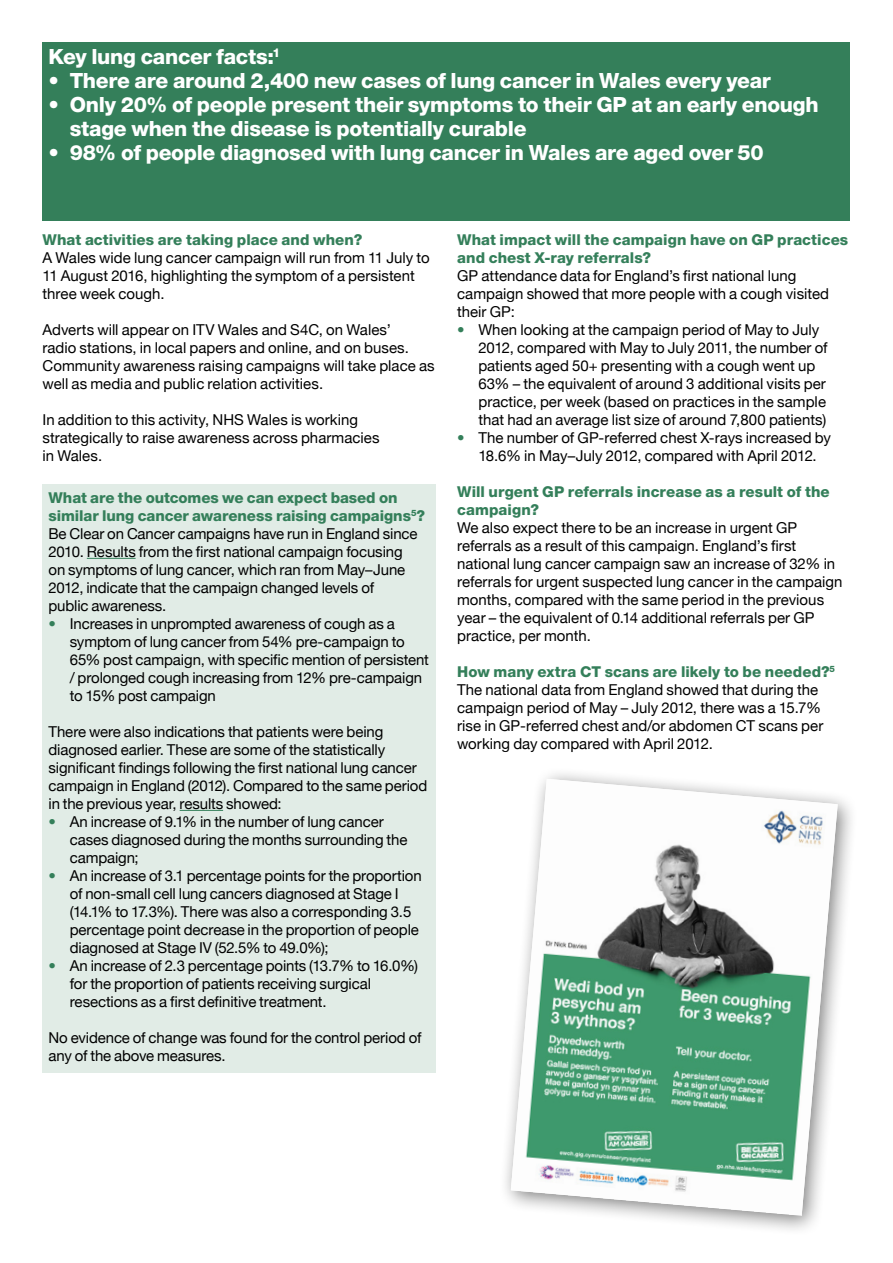
<style>
.page{position:relative;width:893px;height:1263px;background:#fff}
.page>*{position:absolute;margin:0;border:0;box-sizing:border-box;transform-origin:0 0}
.t1{font:800 21px/24px "Helvetica Neue LT Std";letter-spacing:-.015em;color:#fff}
.t2{font:15px/18px "Helvetica Neue";letter-spacing:-.005em;color:#000}
.t3{font:800 15px/18px "Helvetica Neue LT Std";letter-spacing:.005em;color:#347f5a}
.s1{font-family:"Helvetica Neue LT Std";font-weight:800;color:#347f5a}
</style>
<div class="page">
<div style="left:43px;top:485px;width:393px;height:588px;background:#e1ece6"></div>
<hr style="left:87px;top:558px;width:49px;height:1px;background:#347f5a">
<hr style="left:180px;top:810px;width:43px;height:1px;background:#347f5a">
<div style="left:498px;top:766px;width:360px;height:471px;background:#000;opacity:.5"></div>
<img style="left:511px;top:779px;width:327px;height:437px">
<div style="left:43px;top:43px;width:807px;height:178px;background:#347f5a"></div>
<h1 class="t1" style="left:49px;top:44px;width:233px">Key lung cancer facts:<sup>1</sup></h1>
<h1 class="t1" style="left:49px;top:68px;width:724px">• There are around 2,400 new cases of lung cancer in Wales every year</h1>
<h1 class="t1" style="left:70px;top:92px;width:750px;text-indent:-21px">• Only 20% of people present their symptoms to their GP at an early enough stage when the disease is potentially curable</h1>
<h1 class="t1" style="left:49px;top:140px;width:717px">• 98% of people diagnosed with lung cancer in Wales are aged over 50</h1>
<p class="t3" style="left:43px;top:230px;width:321px">What activities are taking place and when?</p>
<p class="t2" style="left:43px;top:249px;width:389px">A Wales wide lung cancer campaign will run from 11 July to<br>11 August 2016, highlighting the symptom of a persistent three week cough.</p>
<p class="t2" style="left:43px;top:321px;width:394px">Adverts will appear on ITV Wales and S4C, on Wales’<br>radio stations, in local papers and online, and on buses.<br>Community awareness raising campaigns will take place as well as media and public relation activities.</p>
<p class="t2" style="left:43px;top:411px;width:339px">In addition to this activity, NHS Wales is working strategically to raise awareness across pharmacies in Wales.</p>
<p class="t3" style="left:49px;top:488px;width:378px">What are the outcomes we can expect based on similar lung cancer awareness raising campaigns<sup>5</sup>?</p>
<p class="t2" style="left:49px;top:525px;width:371px">Be Clear on Cancer campaigns have run in England since 2010. Results from the first national campaign focusing on symptoms of lung cancer, which ran from May–June 2012, indicate that the campaign changed levels of public awareness.</p>
<p class="t2" style="left:70px;top:615px;width:361px;text-indent:-21px"><span class="s1">•</span> Increases in unprompted awareness of cough as a symptom of lung cancer from 54% pre-campaign to 65% post campaign, with specific mention of persistent / prolonged cough increasing from 12% pre-campaign to 15% post campaign</p>
<p class="t2" style="left:49px;top:723px;width:380px">There were also indications that patients were being diagnosed earlier. These are some of the statistically significant findings following the first national lung cancer campaign in England (2012). Compared to the same period in the previous year, results showed:</p>
<p class="t2" style="left:70px;top:813px;width:339px;text-indent:-21px"><span class="s1">•</span> An increase of 9.1% in the number of lung cancer cases diagnosed during the months surrounding the campaign;</p>
<p class="t2" style="left:70px;top:867px;width:353px;text-indent:-21px"><span class="s1">•</span> An increase of 3.1 percentage points for the proportion of non-small cell lung cancers diagnosed at Stage I (14.1% to 17.3%). There was also a corresponding 3.5 percentage point decrease in the proportion of people diagnosed at Stage IV (52.5% to 49.0%);</p>
<p class="t2" style="left:70px;top:957px;width:350px;text-indent:-21px"><span class="s1">•</span> An increase of 2.3 percentage points (13.7% to 16.0%) for the proportion of patients receiving surgical resections as a first definitive treatment.</p>
<p class="t2" style="left:49px;top:1029px;width:374px">No evidence of change was found for the control period of any of the above measures.</p>
<p class="t3" style="left:457px;top:230px;width:393px">What impact will the campaign have on GP practices and chest X-ray referrals?</p>
<p class="t2" style="left:457px;top:267px;width:374px">GP attendance data for England’s first national lung campaign showed that more people with a cough visited their GP:</p>
<p class="t2" style="left:478px;top:321px;width:351px;text-indent:-21px"><span class="s1">•</span> When looking at the campaign period of May to July 2012, compared with May to July 2011, the number of patients aged 50+ presenting with a cough went up 63% – the equivalent of around 3 additional visits per practice, per week (based on practices in the sample that had an average list size of around 7,800 patients)</p>
<p class="t2" style="left:457px;top:429px;width:375px;text-align:center"><span class="s1">•</span> The number of GP-referred chest X-rays increased by<br>18.6% in May–July 2012, compared with April 2012.</p>
<p class="t3" style="left:457px;top:482px;width:374px">Will urgent GP referrals increase as a result of the campaign?</p>
<p class="t2" style="left:457px;top:519px;width:387px">We also expect there to be an increase in urgent GP referrals as a result of this campaign. England’s first national lung cancer campaign saw an increase of 32% in referrals for urgent suspected lung cancer in the campaign months, compared with the same period in the previous year – the equivalent of 0.14 additional referrals per GP practice, per month.</p>
<p class="t3" style="left:457px;top:662px;width:379px">How many extra CT scans are likely to be needed?<sup>5</sup></p>
<p class="t2" style="left:457px;top:681px;width:368px">The national data from England showed that during the campaign period of May – July 2012, there was a 15.7% rise in GP-referred chest and/or abdomen CT scans per working day compared with April 2012.</p>
</div>
